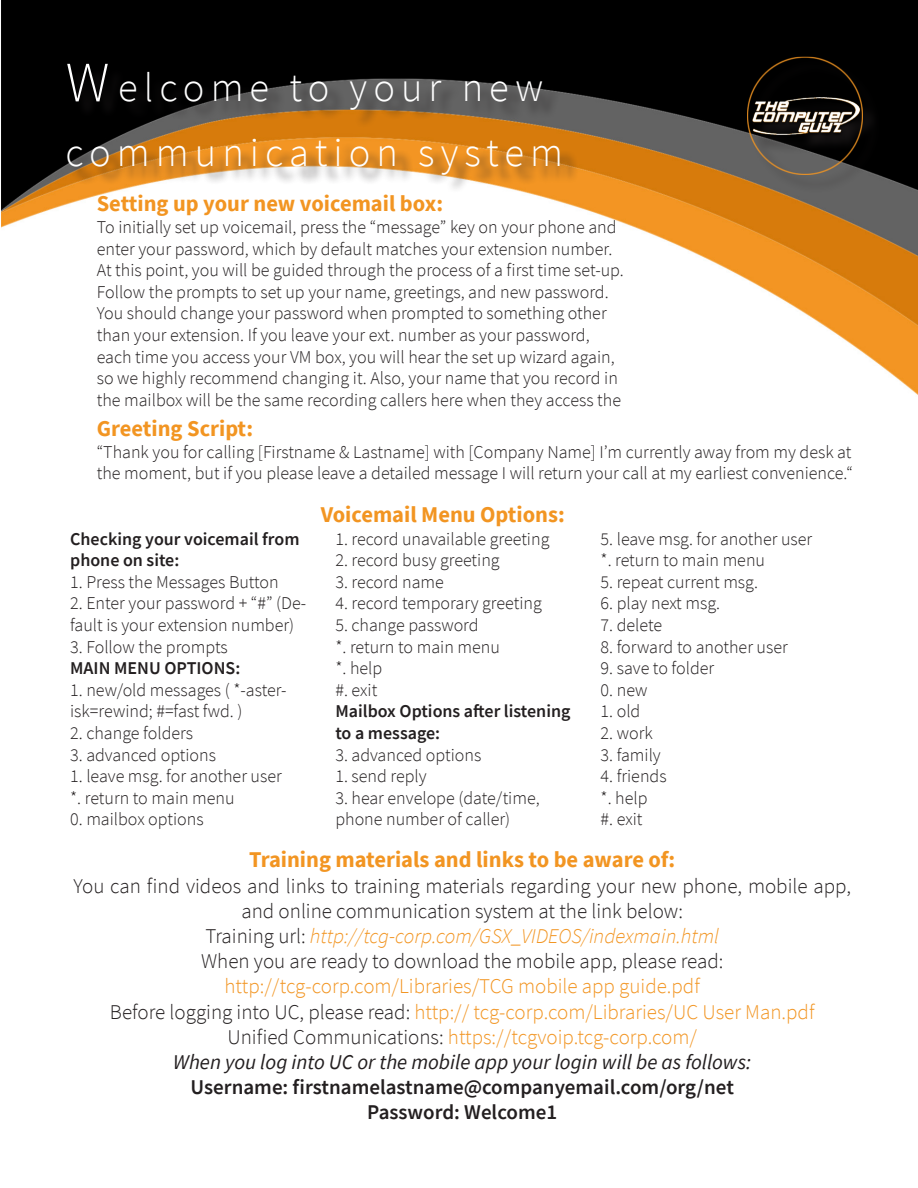
<style>
.page{position:relative;width:918px;height:1188px;background:#fff}
.page>*{position:absolute;margin:0;border:0;box-sizing:border-box;transform-origin:0 0}
.t1{font:300 40.5px "Source Sans Pro";letter-spacing:.15em;color:#fff}
.t2{font:700 22.5px "Source Sans Pro";color:#f29522}
.t3{font:300 21px "Source Sans Pro";color:#f29522}
.t4{font:300 21px/25.2px "Source Sans Pro";color:#231f20;text-align:center}
.t5{font:600 21px "Source Sans Pro";color:#231f20}
.t6{font:italic 300 21px "Source Sans Pro";color:#f29522}
.t7{font:italic 21px "Source Sans Pro";color:#231f20}
.t8{font:300 18px/21.6px "Source Sans Pro";color:#231f20}
.t9{font:600 18px/21.6px "Source Sans Pro";color:#231f20}
.s1{font-size:57px}
.s2{font-style:normal;color:#231f20}
.s3{color:#231f20}
</style>
<div class="page">
<img style="left:1px;top:0;width:917px;height:395px">
<div style="left:750px;top:59px;width:132px;height:134px;background:#231f20;opacity:.75"></div>
<img style="left:748px;top:56px;width:115px;height:119px">
<div style="left:70px;top:67px;width:508px;height:126px;background:#231f20;opacity:.75"></div>
<p class="t1" style="left:66px;top:63px;width:479px"><span class="s1">W</span>elcome to your new</p>
<p class="t1" style="left:66px;top:128px;width:499px">communication system</p>
<p class="t2" style="left:97px;top:189px;width:348px">Setting up your new voicemail box:</p>
<p class="t8" style="left:97px;top:216px;width:529px">To initially set up voicemail, press the “message” key on your phone and enter your password, which by default matches your extension number.<br>At this point, you will be guided through the process of a first time set-up.<br>Follow the prompts to set up your name, greetings, and new password.<br>You should change your password when prompted to something other than your extension. If you leave your ext. number as your password, each time you access your VM box, you will hear the set up wizard again, so we highly recommend changing it. Also, your name that you record in the mailbox will be the same recording callers here when they access the</p>
<p class="t2" style="left:97px;top:413px;width:158px">Greeting Script:</p>
<p class="t8" style="left:97px;top:441px;width:758px">“Thank you for calling [Firstname &amp; Lastname] with [Company Name] I’m currently away from my desk at the moment, but if you please leave a detailed message I will return your call at my earliest convenience.“</p>
<p class="t2" style="left:321px;top:500px;width:246px">Voicemail Menu Options:</p>
<p class="t8" style="left:601px;top:528px;width:213px">5. leave msg. for another user</p>
<p class="t8" style="left:601px;top:549px;width:166px">*. return to main menu</p>
<p class="t8" style="left:601px;top:571px;width:159px">5. repeat current msg.</p>
<p class="t8" style="left:601px;top:593px;width:121px">6. play next msg.</p>
<p class="t8" style="left:601px;top:614px;width:63px">7. delete</p>
<p class="t8" style="left:601px;top:636px;width:189px">8. forward to another user</p>
<p class="t8" style="left:601px;top:657px;width:115px">9. save to folder</p>
<p class="t8" style="left:601px;top:679px;width:48px">0. new</p>
<p class="t8" style="left:601px;top:701px;width:41px">1. old</p>
<p class="t8" style="left:601px;top:722px;width:54px">2. work</p>
<p class="t8" style="left:601px;top:744px;width:62px">3. family</p>
<p class="t8" style="left:601px;top:765px;width:68px">4. friends</p>
<p class="t8" style="left:601px;top:787px;width:48px">*. help</p>
<p class="t8" style="left:601px;top:809px;width:43px">#. exit</p>
<p class="t2" style="left:249px;top:845px;width:428px">Training materials and links to be aware of:</p>
<p class="t4" style="left:73px;top:873px;width:779px">You can find videos and links to training materials regarding your new phone, mobile app, and online communication system at the link below:</p>
<p class="t6" style="left:205px;top:923px;width:515px"><span class="s2">Training url:</span> http://tcg-corp.com/GSX_VIDEOS/indexmain.html</p>
<p class="t4" style="left:201px;top:949px;width:524px">When you are ready to download the mobile app, please read:</p>
<p class="t3" style="left:225px;top:974px;width:477px">http://tcg-corp.com/Libraries/TCG mobile app guide.pdf</p>
<p class="t3" style="left:110px;top:999px;width:706px"><span class="s3">Before logging into UC, please read:</span> http:// tcg-corp.com/Libraries/UC User Man.pdf</p>
<p class="t3" style="left:228px;top:1024px;width:471px"><span class="s3">Unified Communications:</span> https://tcgvoip.tcg-corp.com/</p>
<p class="t7" style="left:173px;top:1049px;width:580px">When you log into UC or the mobile app your login will be as follows:</p>
<p class="t5" style="left:191px;top:1073px;width:545px">Username: firstnamelastname@companyemail.com/org/net</p>
<p class="t5" style="left:367px;top:1099px;width:191px">Password: Welcome1</p>
<p class="t8" style="left:335px;top:528px;width:216px">1. record unavailable greeting</p>
<p class="t8" style="left:335px;top:549px;width:166px">2. record busy greeting</p>
<p class="t8" style="left:335px;top:571px;width:110px">3. record name</p>
<p class="t8" style="left:335px;top:593px;width:208px">4. record temporary greeting</p>
<p class="t8" style="left:335px;top:614px;width:145px">5. change password</p>
<p class="t8" style="left:335px;top:636px;width:166px">*. return to main menu</p>
<p class="t8" style="left:335px;top:657px;width:48px">*. help</p>
<p class="t8" style="left:335px;top:679px;width:43px">#. exit</p>
<p class="t9" style="left:335px;top:700px;width:237px">Mailbox Options after listening to a message:</p>
<p class="t8" style="left:335px;top:744px;width:147px">3. advanced options</p>
<p class="t8" style="left:335px;top:765px;width:93px">1. send reply</p>
<p class="t8" style="left:335px;top:787px;width:206px">3. hear envelope (date/time, phone number of caller)</p>
<p class="t9" style="left:70px;top:528px;width:231px">Checking your voicemail from phone on site:</p>
<p class="t8" style="left:70px;top:571px;width:210px">1. Press the Messages Button</p>
<p class="t8" style="left:70px;top:593px;width:238px">2. Enter your password + “#” (De&shy;fault is your extension number)</p>
<p class="t8" style="left:70px;top:636px;width:159px">3. Follow the prompts</p>
<p class="t9" style="left:70px;top:657px;width:172px">MAIN MENU OPTIONS:</p>
<p class="t8" style="left:70px;top:679px;width:218px">1. new/old messages ( *-aster&shy;isk=rewind; #=fast fwd. )</p>
<p class="t8" style="left:70px;top:722px;width:124px">2. change folders</p>
<p class="t8" style="left:70px;top:744px;width:147px">3. advanced options</p>
<p class="t8" style="left:70px;top:765px;width:213px">1. leave msg. for another user</p>
<p class="t8" style="left:70px;top:787px;width:166px">*. return to main menu</p>
<p class="t8" style="left:70px;top:809px;width:135px">0. mailbox options</p>
</div>
